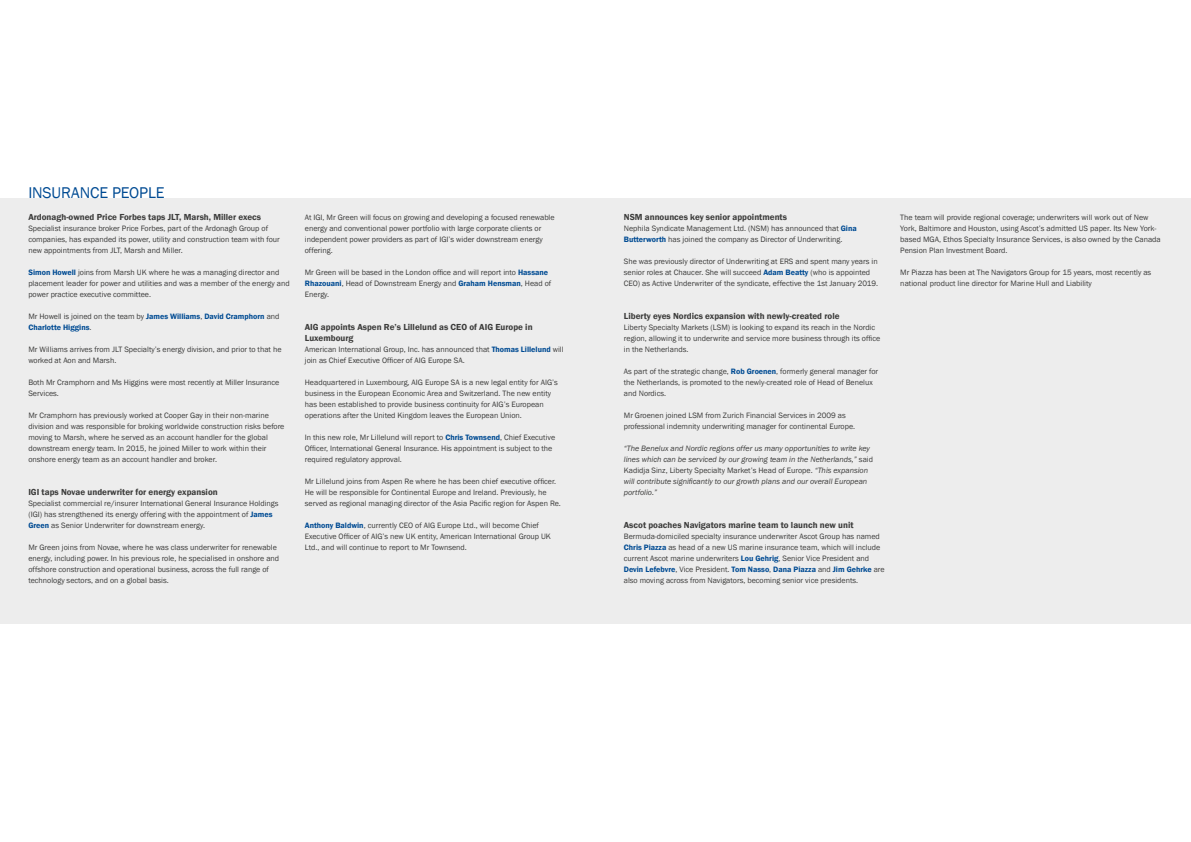
<style>
.page{position:relative;width:1191px;height:842px;background:#fff}
.page>*{position:absolute;margin:0;border:0;box-sizing:border-box;transform-origin:0 0}
.t1{font:16px "Franklin Gothic";letter-spacing:-.01em;color:#004b93}
.t2{font:600 9px/11px "Franklin Gothic";color:#3c3c3b}
.t3{font:8px/11px "Franklin Gothic";color:#3c3c3b}
.t4{font:italic 8px/11px "Franklin Gothic";color:#3c3c3b}
.t5{font:600 8px/11px "Franklin Gothic";color:#004b93}
.s1{font-weight:600;color:#004b93}
.s2{font-weight:400;color:#3c3c3b}
.s3{font-style:normal}
</style>
<div class="page">
<div style="left:0;top:198px;width:1191px;height:426px;background:#ededed"></div>
<h1 class="t1" style="left:28px;top:183px;width:138px">INSURANCE PEOPLE</h1>
<p class="t2" style="left:28px;top:212px;width:234px">Ardonagh-owned Price Forbes taps JLT, Marsh, Miller execs</p>
<p class="t3" style="left:28px;top:223px;width:253px">Specialist insurance broker Price Forbes, part of the Ardonagh Group of companies, has expanded its power, utility and construction team with four new appointments from JLT, Marsh and Miller.</p>
<p class="t3" style="left:28px;top:267px;width:263px"><span class="s1">Simon Howell</span> joins from Marsh UK where he was a managing director and placement leader for power and utilities and was a member of the energy and power practice executive committee.</p>
<p class="t5" style="left:28px;top:311px;width:253px"><span class="s2">Mr Howell is joined on the team by</span> James Williams<span class="s2">,</span> David Cramphorn <span class="s2">and<br></span>Charlotte Higgins<span class="s2">.</span></p>
<p class="t3" style="left:28px;top:344px;width:255px">Mr Williams arrives from JLT Specialty’s energy division, and prior to that he worked at Aon and Marsh.</p>
<p class="t3" style="left:28px;top:377px;width:252px">Both Mr Cramphorn and Ms Higgins were most recently at Miller Insurance<br>Services.</p>
<p class="t3" style="left:28px;top:410px;width:258px">Mr Cramphorn has previously worked at Cooper Gay in their non-marine division and was responsible for broking worldwide construction risks before moving to Marsh, where he served as an account handler for the global downstream energy team. In 2015, he joined Miller to work within their onshore energy team as an account handler and broker.</p>
<p class="t2" style="left:28px;top:487px;width:191px">IGI taps Novae underwriter for energy expansion</p>
<p class="t3" style="left:28px;top:498px;width:252px">Specialist commercial re/insurer International General Insurance Holdings (IGI) has strengthened its energy offering with the appointment of <span class="s1">James<br>Green</span> as Senior Underwriter for downstream energy.</p>
<p class="t3" style="left:28px;top:542px;width:252px">Mr Green joins from Novae, where he was class underwriter for renewable energy, including power. In his previous role, he specialised in onshore and offshore construction and operational business, across the full range of technology sectors, and on a global basis.</p>
<p class="t3" style="left:305px;top:212px;width:251px">At IGI, Mr Green will focus on growing and developing a focused renewable energy and conventional power portfolio with large corporate clients or independent power providers as part of IGI’s wider downstream energy offering.</p>
<p class="t3" style="left:305px;top:267px;width:248px">Mr Green will be based in the London office and will report into <span class="s1">Hassane<br>Rhazouani</span>, Head of Downstream Energy and <span class="s1">Graham Hensman</span>, Head of<br>Energy.</p>
<p class="t2" style="left:305px;top:321px;width:229px">AIG appoints Aspen Re’s Lillelund as CEO of AIG Europe in<br>Luxembourg</p>
<p class="t3" style="left:305px;top:344px;width:260px">American International Group, Inc. has announced that <span class="s1">Thomas Lillelund</span> will join as Chief Executive Officer of AIG Europe SA.</p>
<p class="t3" style="left:305px;top:377px;width:255px">Headquartered in Luxembourg, AIG Europe SA is a new legal entity for AIG’s business in the European Economic Area and Switzerland. The new entity has been established to provide business continuity for AIG’s European operations after the United Kingdom leaves the European Union.</p>
<p class="t3" style="left:305px;top:432px;width:252px">In this new role, Mr Lillelund will report to <span class="s1">Chris Townsend</span>, Chief Executive<br>Officer, International General Insurance. His appointment is subject to the required regulatory approval.</p>
<p class="t3" style="left:305px;top:476px;width:258px">Mr Lillelund joins from Aspen Re where he has been chief executive officer.<br>He will be responsible for Continental Europe and Ireland. Previously, he served as regional managing director of the Asia Pacific region for Aspen Re.</p>
<p class="t3" style="left:305px;top:520px;width:248px"><span class="s1">Anthony Baldwin</span>, currently CEO of AIG Europe Ltd., will become Chief<br>Executive Officer of AIG’s new UK entity, American International Group UK<br>Ltd., and will continue to report to Mr Townsend.</p>
<p class="t2" style="left:624px;top:212px;width:165px">NSM announces key senior appointments</p>
<p class="t3" style="left:624px;top:223px;width:234px">Nephila Syndicate Management Ltd. (NSM) has announced that <span class="s1">Gina<br>Butterworth</span> has joined the company as Director of Underwriting.</p>
<p class="t3" style="left:624px;top:256px;width:256px">She was previously director of Underwriting at ERS and spent many years in senior roles at Chaucer. She will succeed <span class="s1">Adam Beatty</span> (who is appointed<br>CEO) as Active Underwriter of the syndicate, effective the 1st January 2019.</p>
<p class="t2" style="left:624px;top:311px;width:217px">Liberty eyes Nordics expansion with newly-created role</p>
<p class="t3" style="left:624px;top:322px;width:258px">Liberty Specialty Markets (LSM) is looking to expand its reach in the Nordic region, allowing it to underwrite and service more business through its office in the Netherlands.</p>
<p class="t3" style="left:624px;top:366px;width:256px">As part of the strategic change, <span class="s1">Rob Groenen</span>, formerly general manager for the Netherlands, is promoted to the newly-created role of Head of Benelux and Nordics.</p>
<p class="t3" style="left:624px;top:410px;width:233px">Mr Groenen joined LSM from Zurich Financial Services in 2009 as professional indemnity underwriting manager for continental Europe.</p>
<p class="t4" style="left:624px;top:443px;width:251px">“The Benelux and Nordic regions offer us many opportunities to write key lines which can be serviced by our growing team in the Netherlands,” <span class="s3">said Kadidja Sinz, Liberty Specialty Market’s Head of Europe.</span> “This expansion will contribute significantly to our growth plans and our overall European portfolio.”</p>
<p class="t2" style="left:624px;top:520px;width:231px">Ascot poaches Navigators marine team to launch new unit</p>
<p class="t3" style="left:624px;top:531px;width:262px">Bermuda-domiciled specialty insurance underwriter Ascot Group has named <span class="s1">Chris Piazza</span> as head of a new US marine insurance team, which will include current Ascot marine underwriters <span class="s1">Lou Gehrig</span>, Senior Vice President and <span class="s1">Devin Lefebvre</span>, Vice President. <span class="s1">Tom Nasso</span>, <span class="s1">Dana Piazza</span> and <span class="s1">Jim Gehrke</span> are also moving across from Navigators, becoming senior vice presidents.</p>
<p class="t3" style="left:900px;top:212px;width:262px">The team will provide regional coverage; underwriters will work out of New York, Baltimore and Houston, using Ascot’s admitted US paper. Its New York&shy;based MGA, Ethos Specialty Insurance Services, is also owned by the Canada Pension Plan Investment Board.</p>
<p class="t3" style="left:900px;top:267px;width:252px">Mr Piazza has been at The Navigators Group for 15 years, most recently as national product line director for Marine Hull and Liability</p>
</div>
